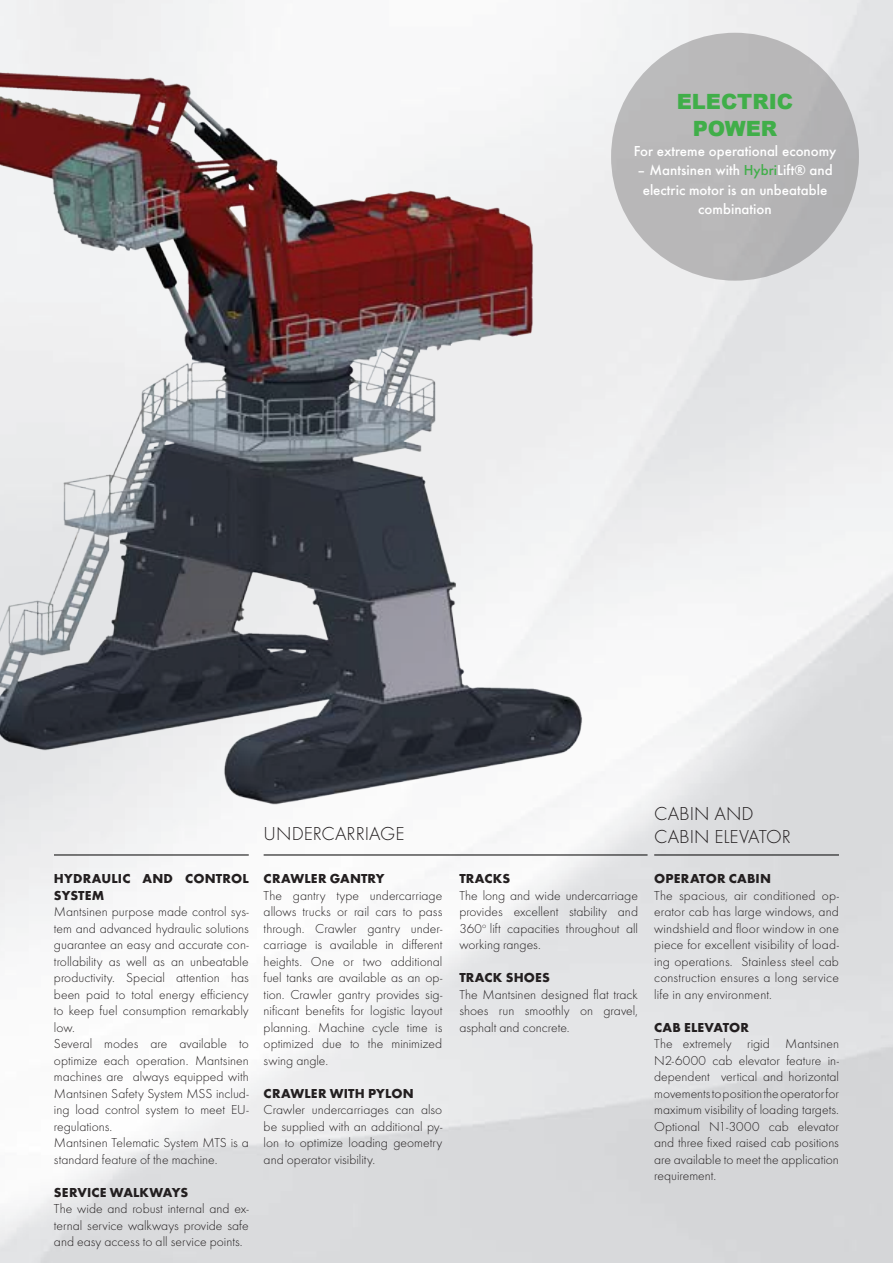
<style>
.page{position:relative;width:893px;height:1263px;background:#fff}
.page>*{position:absolute;margin:0;border:0;box-sizing:border-box;transform-origin:0 0}
.t1{font:900 21px "Arial";letter-spacing:-.005em;color:#40ae49}
.t2{font:300 19.5px "Futura TOT";color:#231f20}
.t3{font:500 15px/19.5px "Futura TOT";color:#fff;text-align:center}
.t4{font:300 13.5px/16.5px "Futura TOT";color:#231f20;text-align:justify}
.t5{font:700 13.5px/16.5px "Futura TOT";letter-spacing:.01em;color:#231f20}
.s1{color:#40ae49}
</style>
<div class="page">
<img style="left:0;top:0;width:893px;height:1263px">
<img style="left:0;top:0;width:818px;height:984px">
<hr style="left:654px;top:855px;width:185px;height:1px;background:#000">
<hr style="left:264px;top:854px;width:384px;height:1px;background:#000">
<hr style="left:54px;top:854px;width:195px;height:1px;background:#000">
<div style="left:611px;top:33px;width:248px;height:248px;background:#b8b7b8;border-radius:50%"></div>
<p class="t1" style="left:677px;top:86px;width:118px">ELECTRIC</p>
<p class="t1" style="left:693px;top:113px;width:86px">POWER</p>
<p class="t3" style="left:634px;top:141px;width:204px">For extreme operational economy</p>
<p class="t3" style="left:637px;top:160px;width:197px">– Mantsinen with <span class="s1">Hybri</span>Lift® and electric motor is an unbeatable combination</p>
<p class="t5" style="left:54px;top:870px;width:196px">HYDRAULIC AND CONTROL<br>SYSTEM</p>
<p class="t4" style="left:54px;top:903px;width:196px">Mantsinen purpose made control sys&shy;tem and advanced hydraulic solutions guarantee an easy and accurate con&shy;trollability as well as an unbeatable productivity. Special attention has been paid to total energy efficiency to keep fuel consumption remarkably low.</p>
<p class="t4" style="left:54px;top:1035px;width:196px">Several modes are available to optimize each operation. Mantsinen machines are always equipped with Mantsinen Safety System MSS includ&shy;ing load control system to meet EU&shy;regulations.</p>
<p class="t4" style="left:54px;top:1134px;width:196px">Mantsinen Telematic System MTS is a standard feature of the machine.</p>
<p class="t5" style="left:54px;top:1184px;width:136px">SERVICE WALKWAYS</p>
<p class="t4" style="left:54px;top:1200px;width:196px">The wide and robust internal and ex&shy;ternal service walkways provide safe and easy access to all service points.</p>
<p class="t2" style="left:264px;top:823px;width:142px">UNDERCARRIAGE</p>
<p class="t5" style="left:264px;top:870px;width:123px">CRAWLER GANTRY</p>
<p class="t4" style="left:264px;top:887px;width:180px">The gantry type undercarriage allows trucks or rail cars to pass through. Crawler gantry under&shy;carriage is available in different heights. One or two additional fuel tanks are available as an op&shy;tion. Crawler gantry provides sig&shy;nificant benefits for logistic layout planning. Machine cycle time is optimized due to the minimized swing angle.</p>
<p class="t5" style="left:264px;top:1085px;width:152px">CRAWLER WITH PYLON</p>
<p class="t4" style="left:264px;top:1101px;width:180px">Crawler undercarriages can also be supplied with an additional py&shy;lon to optimize loading geometry and operator visibility.</p>
<p class="t5" style="left:459px;top:870px;width:52px">TRACKS</p>
<p class="t4" style="left:459px;top:887px;width:180px">The long and wide undercarriage provides excellent stability and 360<sup>o</sup> lift capacities throughout all working ranges.</p>
<p class="t5" style="left:459px;top:969px;width:92px">TRACK SHOES</p>
<p class="t4" style="left:459px;top:986px;width:180px">The Mantsinen designed flat track shoes run smoothly on gravel, asphalt and concrete.</p>
<p class="t2" style="left:654px;top:803px;width:101px">CABIN AND</p>
<p class="t2" style="left:654px;top:825px;width:138px">CABIN ELEVATOR</p>
<p class="t5" style="left:654px;top:870px;width:118px">OPERATOR CABIN</p>
<p class="t4" style="left:654px;top:887px;width:186px">The spacious, air conditioned op&shy;erator cab has large windows, and windshield and floor window in one piece for excellent visibility of load&shy;ing operations. Stainless steel cab construction ensures a long service life in any environment.</p>
<p class="t5" style="left:654px;top:1019px;width:96px">CAB ELEVATOR</p>
<p class="t4" style="left:654px;top:1035px;width:186px">The extremely rigid Mantsinen N2-6000 cab elevator feature in&shy;dependent vertical and horizontal movements to position the operator for maximum visibility of loading targets.<br>Optional N1-3000 cab elevator and three fixed raised cab positions are available to meet the application requirement.</p>
</div>
